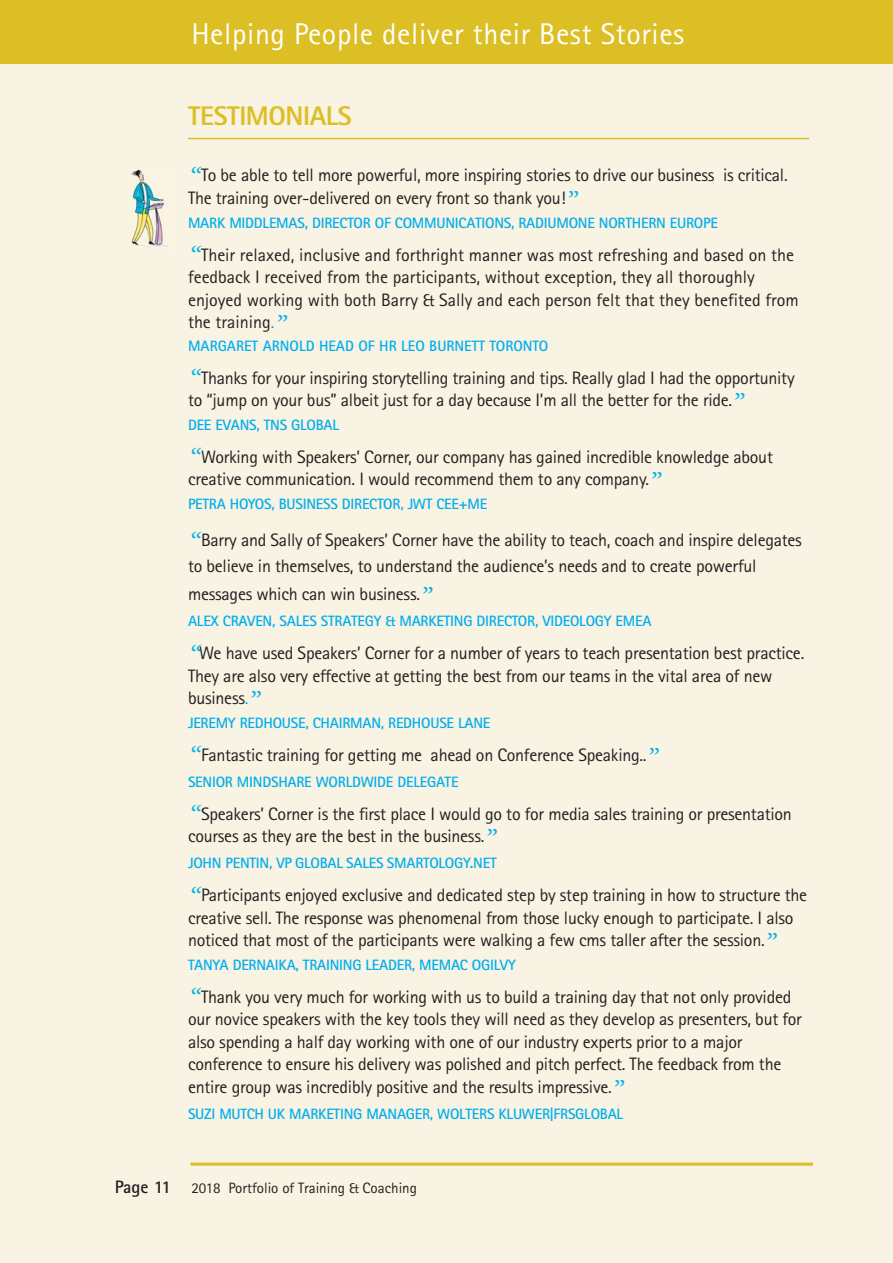
<style>
.page{position:relative;width:893px;height:1263px;background:#fff}
.page>*{position:absolute;margin:0;border:0;box-sizing:border-box;transform-origin:0 0}
.t1{font:30px "Rotis Sans Serif";letter-spacing:.02em;color:#fff}
.t2{font:800 27px "Rotis Sans Serif";letter-spacing:-.015em;color:#dcbf25}
.t3{font:18px/22.5px "Rotis Sans Serif";letter-spacing:-.015em;color:#231f20}
.t4{font:700 15px "Rotis Sans Serif";letter-spacing:-.015em;color:#00aeef}
.t5{font:15px "Rotis Sans Serif";color:#231f20}
.s1{font-family:"Minion";font-style:italic;font-size:27px;color:#00aeef}
.s2{color:#00aeef}
.s3{font-weight:700;font-size:18px}
</style>
<div class="page">
<div style="left:0;top:63px;width:893px;height:1200px;background:#f8f3e2"></div>
<hr style="left:190px;top:1163px;width:623px;height:3px;background:#dcbf25">
<div style="left:0;top:0;width:893px;height:63px;background:#dcbf25"></div>
<hr style="left:188px;top:138px;width:621px;height:1px;background:#dcbf25">
<img style="left:128px;top:169px;width:48px;height:82px">
<h1 class="t1" style="left:191px;top:23px;width:494px">Helping People deliver their Best Stories</h1>
<h2 class="t2" style="left:188px;top:106px;width:165px">TESTIMONIALS</h2>
<p class="t3" style="left:188px;top:166px;width:601px"><span class="s1">“</span>To be able to tell more powerful, more inspiring stories to drive our business is critical.<br>The training over-delivered on every front so thank you!<span class="s1">”</span></p>
<p class="t4" style="left:188px;top:217px;width:531px">MARK MIDDLEMAS, DIRECTOR OF COMMUNICATIONS, RADIUMONE NORTHERN EUROPE</p>
<p class="t3" style="left:188px;top:245px;width:612px"><span class="s1">“</span>Their relaxed, inclusive and forthright manner was most refreshing and based on the feedback I received from the participants, without exception, they all thoroughly enjoyed working with both Barry &amp; Sally and each person felt that they benefited from the training<span class="s2">.</span><span class="s1">”</span></p>
<p class="t4" style="left:188px;top:340px;width:362px">MARGARET ARNOLD HEAD OF HR LEO BURNETT TORONTO</p>
<p class="t3" style="left:188px;top:368px;width:608px"><span class="s1">“</span>Thanks for your inspiring storytelling training and tips. Really glad I had the opportunity to “jump on your bus” albeit just for a day because I’m all the better for the ride.<span class="s1">”</span></p>
<p class="t4" style="left:188px;top:419px;width:153px">DEE EVANS, TNS GLOBAL</p>
<p class="t3" style="left:188px;top:447px;width:586px"><span class="s1">“</span>Working with Speakers’ Corner, our company has gained incredible knowledge about creative communication. I would recommend them to any company.<span class="s1">”</span></p>
<p class="t4" style="left:188px;top:498px;width:301px">PETRA HOYOS, BUSINESS DIRECTOR, JWT CEE+ME</p>
<p class="t3" style="left:188px;top:529px;width:615px;line-height:25.7px"><span class="s1">“</span>Barry and Sally of Speakers’ Corner have the ability to teach, coach and inspire delegates to believe in themselves, to understand the audience’s needs and to create powerful</p>
<p class="t3" style="left:188px;top:584px;width:245px">messages which can win business.<span class="s1">”</span></p>
<p class="t4" style="left:188px;top:616px;width:465px">ALEX CRAVEN, SALES STRATEGY &amp; MARKETING DIRECTOR, VIDEOLOGY EMEA</p>
<p class="t3" style="left:188px;top:644px;width:618px"><span class="s1">“</span>We have used Speakers’ Corner for a number of years to teach presentation best practice.<br>They are also very effective at getting the best from our teams in the vital area of new business<span class="s2">.</span><span class="s1">”</span></p>
<p class="t4" style="left:188px;top:717px;width:304px">JEREMY REDHOUSE, CHAIRMAN, REDHOUSE LANE</p>
<p class="t3" style="left:188px;top:745px;width:471px"><span class="s1">“</span>Fantastic training for getting me ahead on Conference Speaking..<span class="s1">”</span></p>
<p class="t4" style="left:188px;top:776px;width:272px">SENIOR MINDSHARE WORLDWIDE DELEGATE</p>
<p class="t3" style="left:188px;top:804px;width:605px"><span class="s1">“</span>Speakers’ Corner is the first place I would go to for media sales training or presentation courses as they are the best in the business.<span class="s1">”</span></p>
<p class="t4" style="left:188px;top:858px;width:310px">JOHN PENTIN, VP GLOBAL SALES SMARTOLOGY.NET</p>
<p class="t3" style="left:188px;top:886px;width:621px"><span class="s1">“</span>Participants enjoyed exclusive and dedicated step by step training in how to structure the creative sell. The response was phenomenal from those lucky enough to participate. I also noticed that most of the participants were walking a few cms taller after the session.<span class="s1">”</span></p>
<p class="t4" style="left:188px;top:959px;width:329px">TANYA DERNAIKA, TRAINING LEADER, MEMAC OGILVY</p>
<p class="t3" style="left:188px;top:987px;width:615px"><span class="s1">“</span>Thank you very much for working with us to build a training day that not only provided our novice speakers with the key tools they will need as they develop as presenters, but for also spending a half day working with one of our industry experts prior to a major conference to ensure his delivery was polished and pitch perfect. The feedback from the entire group was incredibly positive and the results impressive.<span class="s1">”</span></p>
<p class="t4" style="left:188px;top:1108px;width:437px">SUZI MUTCH UK MARKETING MANAGER, WOLTERS KLUWER|FRSGLOBAL</p>
<p class="t5" style="left:115px;top:1182px;width:304px"><span class="s3">Page 11</span> 2018 Portfolio of Training &amp; Coaching</p>
</div>
